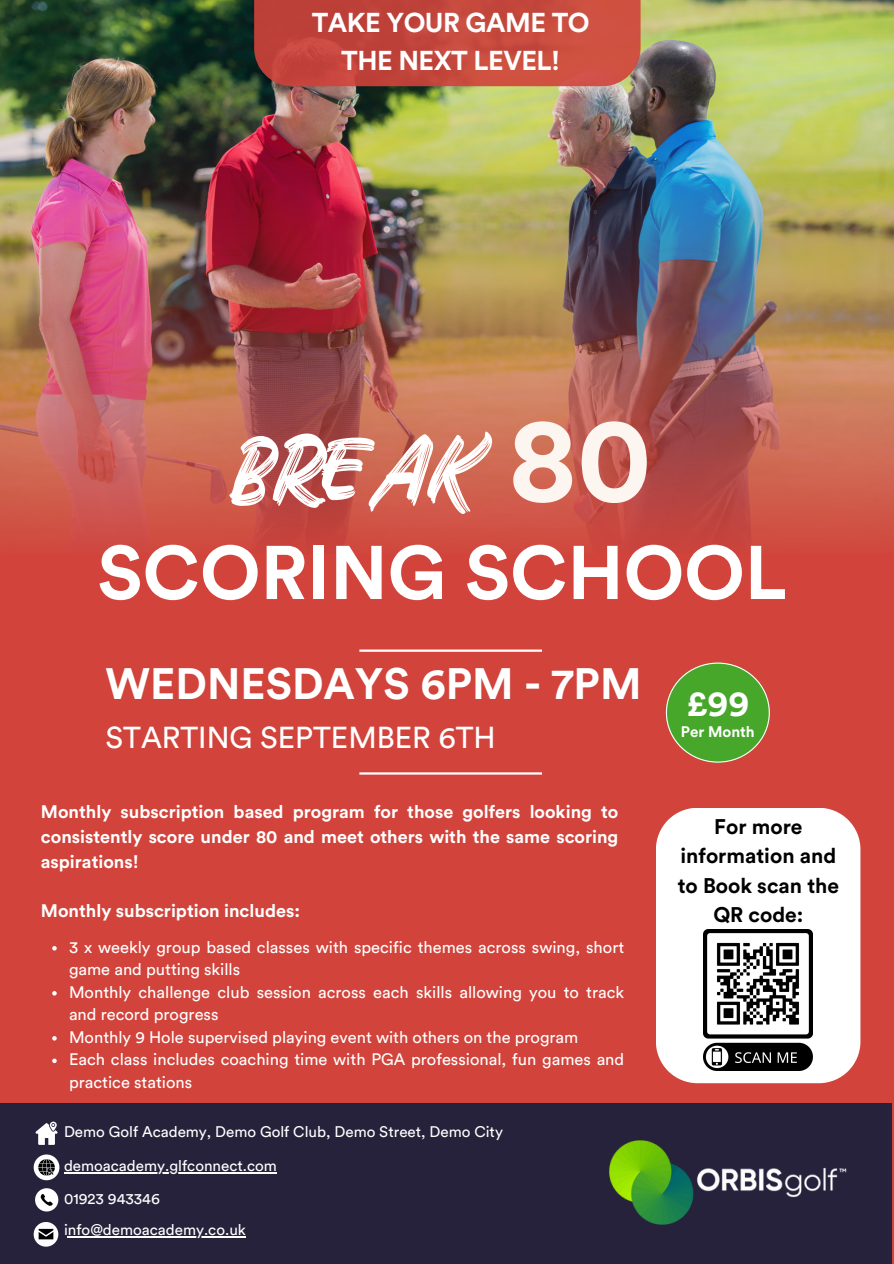
<style>
.page{position:relative;width:894px;height:1264px;background:#fff}
.page>*{position:absolute;margin:0;border:0;box-sizing:border-box;transform-origin:0 0}
.t1{font:120px "Black Ravens";color:#fff}
.t2{font:700 120px "Circular Std";color:#fdf5ef}
.t3{font:700 75px "Circular Std";color:#fff}
.t4{font:700 43.5px "Circular Std";color:#fff}
.t5{font:35.85px "Circular Std Bold";color:#fff}
.t6{font:30px "Circular Std";color:#fff}
.t7{font:700 27px "Circular Std";letter-spacing:-.02em;color:#fff}
.t8{font:700 21px/29.2px "Circular Std";color:#000;text-align:center}
.t9{font:700 18px/24.8px "Circular Std";color:#fff;text-align:justify}
.t10{font:16.5px/22.5px "Circular Std";color:#fff}
.t11{font:15.15px "Circular Std";color:#fff}
.t12{font:15.15px "Circular Std Bold";color:#fff}
</style>
<div class="page">
<div style="left:0;top:0;width:893px;height:1263px;background:#d1433b"></div>
<img style="left:0;top:0;width:893px;height:73px">
<div style="left:254px;top:0;width:386px;height:86px;background:#c4473d"></div>
<img style="left:0;top:73px;width:893px;height:470px">
<div style="left:0;top:1102px;width:891px;height:161px;background:#26223b"></div>
<svg style="left:35px;top:1188px;width:23px;height:23px"></svg>
<svg style="left:34px;top:1222px;width:24px;height:24px"></svg>
<svg style="left:36px;top:1121px;width:22px;height:23px"></svg>
<svg style="left:34px;top:1154px;width:25px;height:26px"></svg>
<hr style="left:68px;top:1236px;width:178px;height:1px;background:#fff">
<hr style="left:64px;top:1172px;width:213px;height:1px;background:#fff">
<img style="left:609px;top:1140px;width:238px;height:85px">
<div style="left:656px;top:808px;width:204px;height:275px;background:#fff"></div>
<img style="left:703px;top:929px;width:109px;height:141px">
<hr style="left:359px;top:772px;width:183px;height:2px;background:#fff">
<hr style="left:359px;top:649px;width:183px;height:2px;background:#fff">
<svg style="left:665px;top:662px;width:104px;height:100px"></svg>
<svg style="left:52px;top:946px;width:5px;height:4px"></svg>
<svg style="left:52px;top:991px;width:5px;height:4px"></svg>
<svg style="left:52px;top:1036px;width:5px;height:4px"></svg>
<svg style="left:52px;top:1058px;width:5px;height:5px"></svg>
<p class="t7" style="left:311px;top:11px;width:279px">TAKE YOUR GAME TO</p>
<p class="t7" style="left:341px;top:48px;width:220px">THE NEXT LEVEL!</p>
<p class="t1" style="left:229px;top:407px;width:258px">BREAK</p>
<p class="t2" style="left:508px;top:404px;width:145px">80</p>
<p class="t3" style="left:97px;top:538px;width:690px">SCORING SCHOOL</p>
<p class="t4" style="left:105px;top:664px;width:537px">WEDNESDAYS 6PM - 7PM</p>
<p class="t6" style="left:105px;top:724px;width:391px">STARTING SEPTEMBER 6TH</p>
<p class="t9" style="left:41px;top:800px;width:578px">Monthly subscription based program for those golfers looking to consistently score under 80 and meet others with the same scoring aspirations!</p>
<p class="t9" style="left:41px;top:899px;width:260px">Monthly subscription includes:</p>
<p class="t10" style="left:69px;top:936px;width:556px">3 x weekly group based classes with specific themes across swing, short game and putting skills</p>
<p class="t10" style="left:69px;top:981px;width:556px">Monthly challenge club session across each skills allowing you to track and record progress</p>
<p class="t10" style="left:69px;top:1026px;width:510px">Monthly 9 Hole supervised playing event with others on the program</p>
<p class="t10" style="left:69px;top:1048px;width:556px">Each class includes coaching time with PGA professional, fun games and practice stations</p>
<p class="t11" style="left:64px;top:1124px;width:440px">Demo Golf Academy, Demo Golf Club, Demo Street, Demo City</p>
<p class="t11" style="left:64px;top:1158px;width:214px">demoacademy.glfconnect.com</p>
<p class="t11" style="left:64px;top:1191px;width:97px">01923 943346</p>
<p class="t11" style="left:64px;top:1222px;width:183px">info@demoacademy.co.uk</p>
<p class="t5" style="left:686px;top:687px;width:64px">£99</p>
<p class="t12" style="left:680px;top:724px;width:75px">Per Month</p>
<p class="t8" style="left:677px;top:812px;width:163px">For more information and to Book scan the<br>QR code:</p>
</div>
